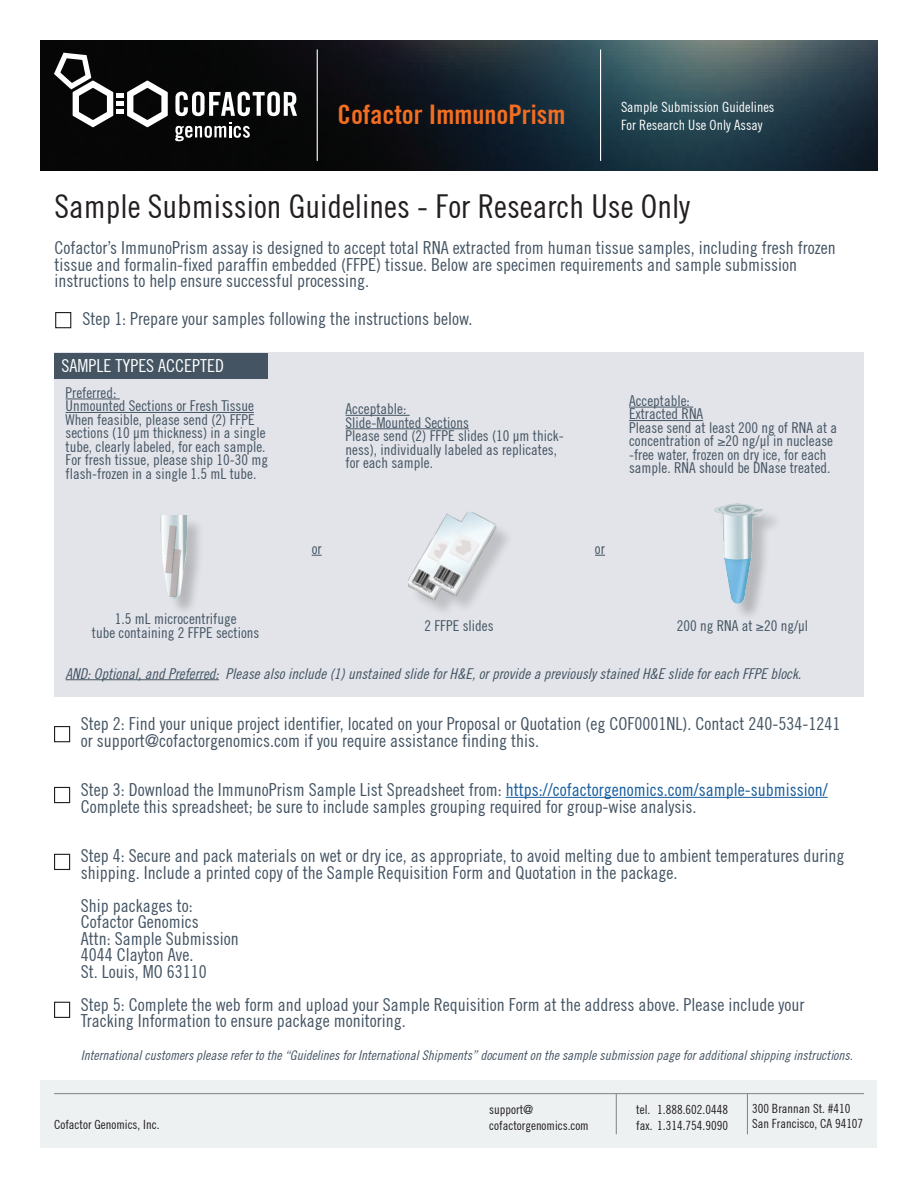
<style>
.page{position:relative;width:918px;height:1188px;background:#fff}
.page>*{position:absolute;margin:0;border:0;box-sizing:border-box;transform-origin:0 0}
.t1{font:condensed 33px "Trade Gothic No.18";color:#231f20}
.t2{font:700 condensed 27px "Trade Gothic No.20";color:#f36e21}
.t3{font:condensed 18px/16.5px "Trade Gothic No.18";color:#445463}
.t4{font:condensed 18px "Trade Gothic No.18";color:#fff}
.t5{font:condensed 15px/13.5px "Trade Gothic No.18";color:#445463}
.t6{font:italic condensed 15px "Trade Gothic No.18";color:#445463}
.t7{font:condensed 14.25px "Trade Gothic No.18";color:#fff}
.t8{font:italic condensed 13.5px "Trade Gothic No.18";color:#445463}
.t9{font:condensed 12.75px/15.3px "Trade Gothic No.18";color:#231f20}
.s1{color:#175d9e}
</style>
<div class="page">
<img style="left:40px;top:40px;width:838px;height:131px">
<div style="left:40px;top:1080px;width:838px;height:68px;background:#eef1f2"></div>
<hr style="left:616px;top:1094px;width:1px;height:40px;background:#808285">
<hr style="left:747px;top:1094px;width:1px;height:40px;background:#808285">
<hr style="left:54px;top:1093px;width:810px;height:1px;background:#808285">
<svg style="left:175px;top:91px;width:122px;height:25px"></svg>
<svg style="left:54px;top:53px;width:114px;height:74px"></svg>
<div style="left:116px;top:93px;width:8px;height:5px;background:#fff"></div>
<svg style="left:175px;top:122px;width:75px;height:19px"></svg>
<hr style="left:317px;top:49px;width:1px;height:112px;background:#fff">
<hr style="left:600px;top:49px;width:1px;height:112px;background:#fff">
<div style="left:55px;top:312px;width:16px;height:16px;border:1px solid #231f20"></div>
<div style="left:54px;top:352px;width:810px;height:345px;background:#e2e4e9"></div>
<div style="left:54px;top:353px;width:213px;height:25px;background:#445463"></div>
<div style="left:411px;top:514px;width:103px;height:104px;background:#231f20;opacity:.18"></div>
<img style="left:408px;top:512px;width:89px;height:91px">
<hr style="left:66px;top:399px;width:54px;height:1px;background:#445463">
<hr style="left:66px;top:412px;width:188px;height:1px;background:#445463">
<hr style="left:346px;top:415px;width:64px;height:1px;background:#445463">
<hr style="left:346px;top:428px;width:123px;height:1px;background:#445463">
<hr style="left:629px;top:407px;width:64px;height:1px;background:#445463">
<hr style="left:629px;top:420px;width:74px;height:1px;background:#445463">
<img style="left:714px;top:503px;width:62px;height:113px">
<hr style="left:506px;top:797px;width:322px;height:1px;background:#175d9e">
<div style="left:54px;top:726px;width:16px;height:16px;border:1px solid #231f20"></div>
<div style="left:54px;top:787px;width:16px;height:16px;border:1px solid #231f20"></div>
<div style="left:54px;top:854px;width:16px;height:16px;border:1px solid #231f20"></div>
<div style="left:54px;top:1002px;width:16px;height:16px;border:1px solid #231f20"></div>
<img style="left:160px;top:515px;width:39px;height:96px">
<hr style="left:66px;top:679px;width:153px;height:1px;background:#445463">
<p class="t2" style="left:338px;top:98px;width:229px">Cofactor ImmunoPrism</p>
<p class="t7" style="left:621px;top:99px;width:155px">Sample Submission Guidelines</p>
<p class="t7" style="left:621px;top:116px;width:143px">For Research Use Only Assay</p>
<p class="t1" style="left:54px;top:187px;width:637px">Sample Submission Guidelines - For Research Use Only</p>
<p class="t3" style="left:54px;top:240px;width:783px">Cofactor’s ImmunoPrism assay is designed to accept total RNA extracted from human tissue samples, including fresh frozen tissue and formalin-fixed paraffin embedded (FFPE) tissue. Below are specimen requirements and sample submission</p>
<p class="t3" style="left:54px;top:273px;width:316px">instructions to help ensure successful processing.</p>
<p class="t3" style="left:82px;top:310px;width:392px">Step 1: Prepare your samples following the instructions below.</p>
<p class="t4" style="left:61px;top:355px;width:164px">SAMPLE TYPES ACCEPTED</p>
<p class="t5" style="left:66px;top:386px;width:52px">Preferred:</p>
<p class="t5" style="left:66px;top:399px;width:190px">Unmounted Sections or Fresh Tissue</p>
<p class="t5" style="left:66px;top:413px;width:204px">When feasible, please send (2) FFPE sections (10 μm thickness) in a single tube, clearly labeled, for each sample.<br>For fresh tissue, please ship 10-30 mg flash-frozen in a single 1.5 mL tube.</p>
<p class="t5" style="left:346px;top:402px;width:62px">Acceptable:</p>
<p class="t5" style="left:346px;top:415px;width:125px">Slide-Mounted Sections</p>
<p class="t5" style="left:346px;top:429px;width:220px">Please send (2) FFPE slides (10 μm thick&shy;ness), individually labeled as replicates, for each sample.</p>
<p class="t5" style="left:629px;top:394px;width:62px">Acceptable:</p>
<p class="t5" style="left:629px;top:407px;width:76px">Extracted RNA</p>
<p class="t5" style="left:629px;top:421px;width:210px">Please send at least 200 ng of RNA at a concentration of ≥20 ng/μl in nuclease</p>
<p class="t5" style="left:629px;top:448px;width:203px">-free water, frozen on dry ice, for each sample. RNA should be DNase treated.</p>
<p class="t5" style="left:312px;top:542px;width:12px">or</p>
<p class="t5" style="left:595px;top:542px;width:12px">or</p>
<p class="t5" style="left:115px;top:612px;width:123px">1.5 mL microcentrifuge</p>
<p class="t5" style="left:92px;top:626px;width:169px">tube containing 2 FFPE sections</p>
<p class="t6" style="left:66px;top:664px;width:737px">AND: Optional, and Preferred: Please also include (1) unstained slide for H&amp;E, or provide a previously stained H&amp;E slide for each FFPE block.</p>
<p class="t5" style="left:677px;top:619px;width:133px">200 ng RNA at ≥20 ng/μl</p>
<p class="t5" style="left:424px;top:619px;width:71px">2 FFPE slides</p>
<p class="t3" style="left:81px;top:715px;width:761px">Step 2: Find your unique project identifier, located on your Proposal or Quotation (eg COF0001NL). Contact 240-534-1241 or support@cofactorgenomics.com if you require assistance finding this.</p>
<p class="t3" style="left:81px;top:781px;width:748px">Step 3: Download the ImmunoPrism Sample List Spreadsheet from: <span class="s1">https://cofactorgenomics.com/sample-submission/</span></p>
<p class="t3" style="left:81px;top:798px;width:617px">Complete this spreadsheet; be sure to include samples grouping required for group-wise analysis.</p>
<p class="t3" style="left:81px;top:847px;width:765px">Step 4: Secure and pack materials on wet or dry ice, as appropriate, to avoid melting due to ambient temperatures during shipping. Include a printed copy of the Sample Requisition Form and Quotation in the package.</p>
<p class="t3" style="left:81px;top:897px;width:113px">Ship packages to:</p>
<p class="t3" style="left:81px;top:913px;width:120px">Cofactor Genomics</p>
<p class="t3" style="left:81px;top:930px;width:159px">Attn: Sample Submission</p>
<p class="t3" style="left:81px;top:946px;width:114px">4044 Clayton Ave.</p>
<p class="t3" style="left:81px;top:963px;width:127px">St. Louis, MO 63110</p>
<p class="t3" style="left:81px;top:996px;width:725px">Step 5: Complete the web form and upload your Sample Requisition Form at the address above. Please include your<br>Tracking Information to ensure package monitoring.</p>
<p class="t8" style="left:81px;top:1047px;width:773px">International customers please refer to the “Guidelines for International Shipments” document on the sample submission page for additional shipping instructions.</p>
<p class="t9" style="left:489px;top:1102px;width:101px">support@ cofactorgenomics.com</p>
<p class="t9" style="left:636px;top:1102px;width:93px">tel. 1.888.602.0448 fax. 1.314.754.9090</p>
<p class="t9" style="left:752px;top:1101px;width:100px">300 Brannan St. #410</p>
<p class="t9" style="left:54px;top:1117px;width:107px">Cofactor Genomics, Inc.</p>
<p class="t9" style="left:752px;top:1116px;width:113px">San Francisco, CA 94107</p>
</div>
